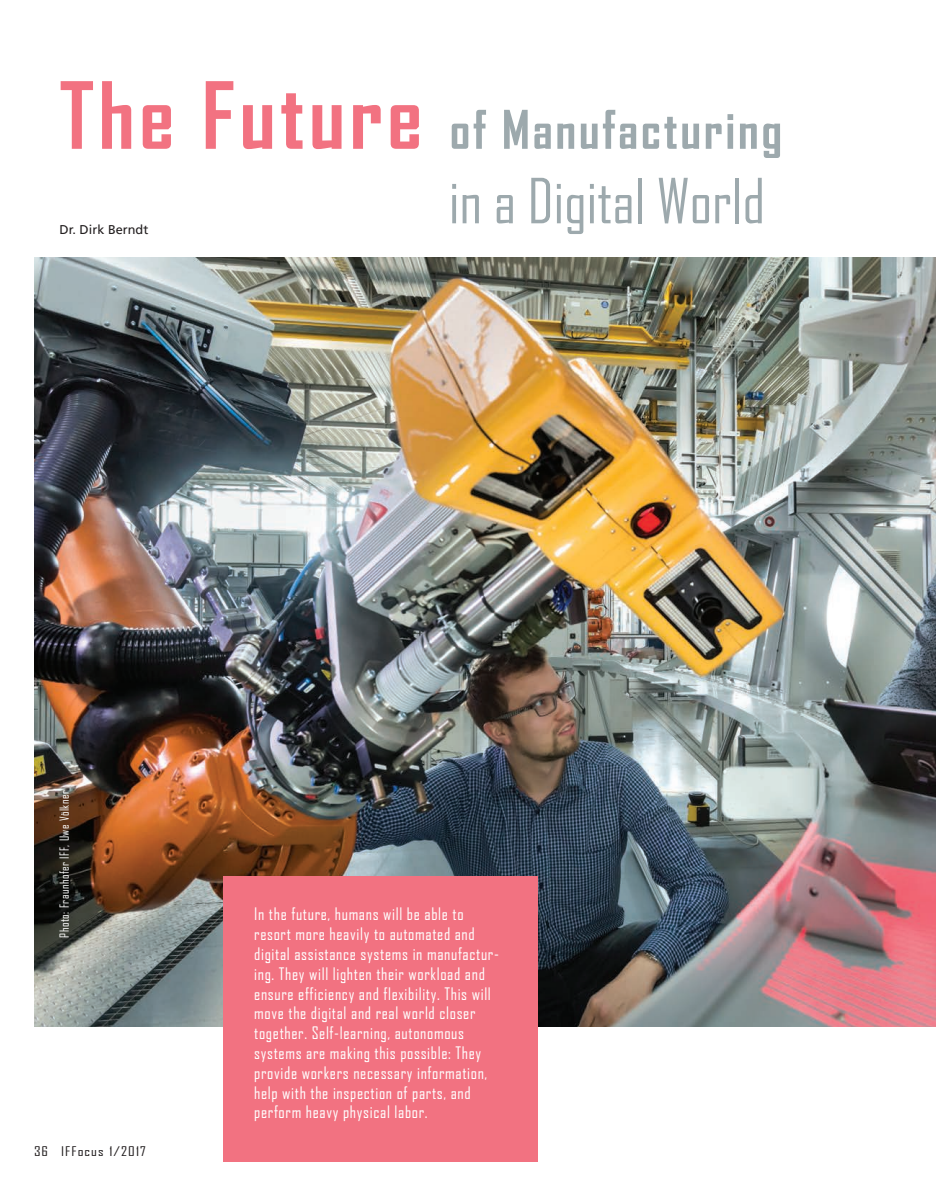
<style>
.page{position:relative;width:936px;height:1191px;background:#fff}
.page>*{position:absolute;margin:0;border:0;box-sizing:border-box;transform-origin:0 0}
.t1{font:59.55px "Agency FB";color:#9da9ad}
.t2{font:700 51px "Agency FB";letter-spacing:.05em;color:#9da9ad}
.t3{font:16.5px/19.8px "Agency FB";letter-spacing:.04em;color:#fff}
.t4{font:12.75px "Agency FB";letter-spacing:.07em;color:#231f20;scale:1.2 1}
.t5{font:12.75px "Frutiger LT Com";color:#231f20}
.t6{font:12px "Agency FB";letter-spacing:.04em;color:#fff}
.s1{font-size:88.5px;color:#f27281}
</style>
<div class="page">
<img style="left:34px;top:258px;width:901px;height:768px">
<div style="left:223px;top:876px;width:314px;height:286px;background:#f27281"></div>
<h2 class="t2" style="left:60px;top:98px;width:724px"><span class="s1">The Future</span> of Manufacturing</h2>
<p class="t5" style="left:60px;top:222px;width:90px">Dr. Dirk Berndt</p>
<h1 class="t1" style="left:449px;top:165px;width:317px">in a Digital World</h1>
<p class="t6" style="left:57px;top:937px;width:149px;rotate:-90deg">Photo: Fraunhofer IFF, Uwe Völkner</p>
<p class="t4" style="left:34px;top:1143px;width:95px">36 IFFocus 1/2017</p>
<p class="t3" style="left:254px;top:904px;width:246px">In the future, humans will be able to resort more heavily to automated and digital assistance systems in manufactur&shy;ing. They will lighten their workload and ensure efficiency and flexibility. This will move the digital and real world closer together. Self-learning, autonomous systems are making this possible: They provide workers necessary information, help with the inspection of parts, and perform heavy physical labor.</p>
</div>
